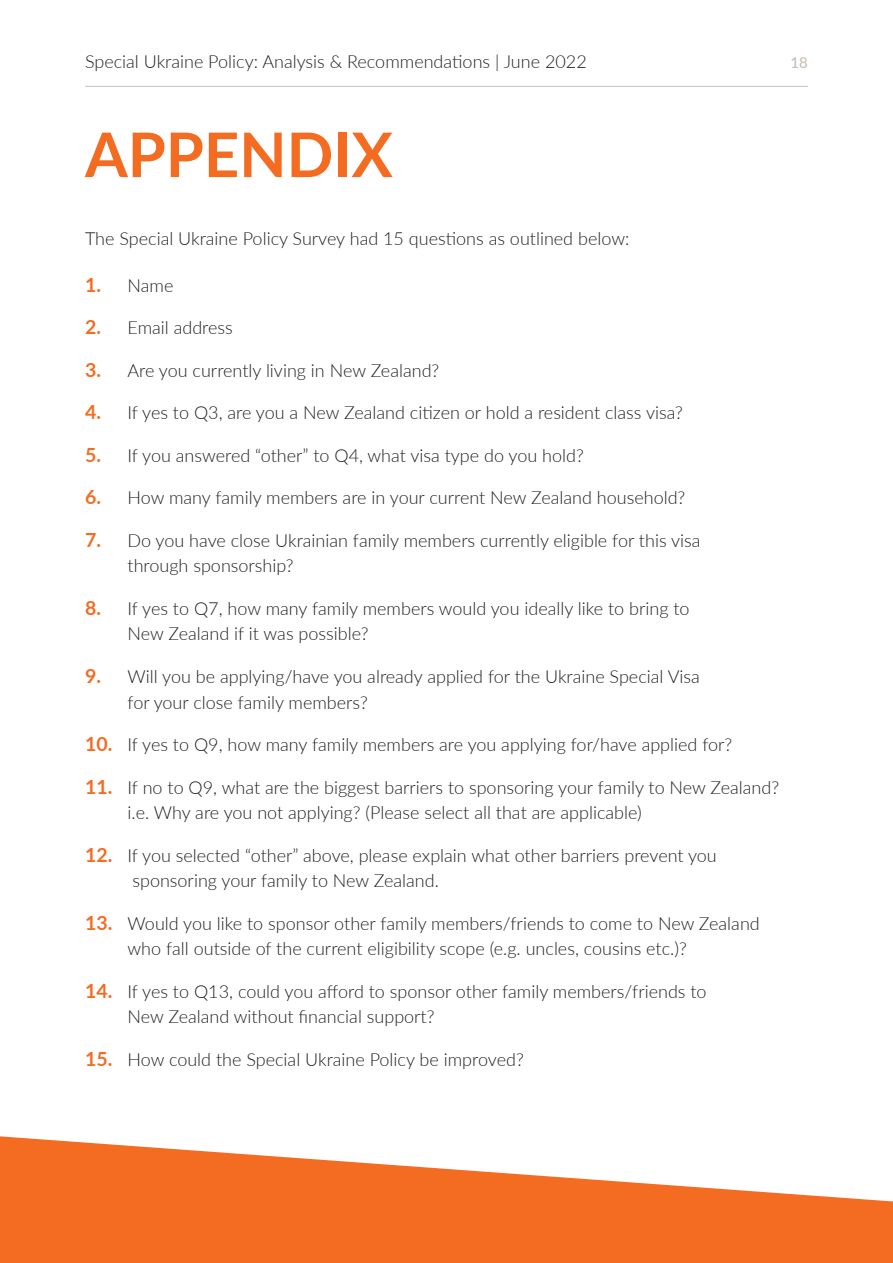
<style>
.page{position:relative;width:893px;height:1263px;background:#fff}
.page>*{position:absolute;margin:0;border:0;box-sizing:border-box;transform-origin:0 0}
.t1{font:700 61.5px "Lato";color:#f36c21}
.t2{font:300 18px/25.5px "Lato";color:#231f20}
.t3{font:600 15px "Lato";color:#cac3ba}
.s1{font-weight:700;font-size:19.5px;color:#f36c21}
</style>
<div class="page">
<hr style="left:85px;top:86px;width:723px;height:1px;background:#cac3ba">
<svg style="left:0;top:1136px;width:893px;height:127px;fill:#f36c21"></svg>
<p class="t2" style="left:85px;top:49px;width:503px">Special Ukraine Policy: Analysis &amp; Recommendations | June 2022</p>
<p class="t3" style="left:790px;top:52px;width:19px">18</p>
<h1 class="t1" style="left:85px;top:109px;width:309px">APPENDIX</h1>
<p class="t2" style="left:85px;top:225px;width:546px">The Special Ukraine Policy Survey had 15 questions as outlined below:</p>
<p class="t2" style="left:85px;top:272px;width:90px"><span class="s1">1.</span> Name</p>
<p class="t2" style="left:85px;top:314px;width:149px"><span class="s1">2.</span> Email address</p>
<p class="t2" style="left:85px;top:357px;width:356px"><span class="s1">3.</span> Are you currently living in New Zealand?</p>
<p class="t2" style="left:85px;top:400px;width:599px"><span class="s1">4.</span> If yes to Q3, are you a New Zealand citizen or hold a resident class visa?</p>
<p class="t2" style="left:85px;top:442px;width:500px"><span class="s1">5.</span> If you answered “other” to Q4, what visa type do you hold?</p>
<p class="t2" style="left:85px;top:485px;width:602px"><span class="s1">6.</span> How many family members are in your current New Zealand household?</p>
<p class="t2" style="left:128px;top:527px;width:574px;text-indent:-43px"><span class="s1">7.</span> Do you have close Ukrainian family members currently eligible for this visa through sponsorship?</p>
<p class="t2" style="left:128px;top:595px;width:564px;text-indent:-43px"><span class="s1">8.</span> If yes to Q7, how many family members would you ideally like to bring to<br>New Zealand if it was possible?</p>
<p class="t2" style="left:128px;top:663px;width:574px;text-indent:-43px"><span class="s1">9.</span> Will you be applying/have you already applied for the Ukraine Special Visa for your close family members?</p>
<p class="t2" style="left:85px;top:731px;width:649px"><span class="s1">10.</span> If yes to Q9, how many family members are you applying for/have applied for?</p>
<p class="t2" style="left:128px;top:774px;width:653px;text-indent:-43px"><span class="s1">11.</span> If no to Q9, what are the biggest barriers to sponsoring your family to New Zealand? i.e. Why are you not applying? (Please select all that are applicable)</p>
<p class="t2" style="left:132px;top:842px;width:586px;text-indent:-47px"><span class="s1">12.</span> If you selected “other” above, please explain what other barriers prevent you sponsoring your family to New Zealand.</p>
<p class="t2" style="left:128px;top:910px;width:634px;text-indent:-43px"><span class="s1">13.</span> Would you like to sponsor other family members/friends to come to New Zealand who fall outside of the current eligibility scope (e.g. uncles, cousins etc.)?</p>
<p class="t2" style="left:128px;top:978px;width:581px;text-indent:-43px"><span class="s1">14.</span> If yes to Q13, could you afford to sponsor other family members/friends to<br>New Zealand without financial support?</p>
<p class="t2" style="left:85px;top:1046px;width:440px"><span class="s1">15.</span> How could the Special Ukraine Policy be improved?</p>
</div>
